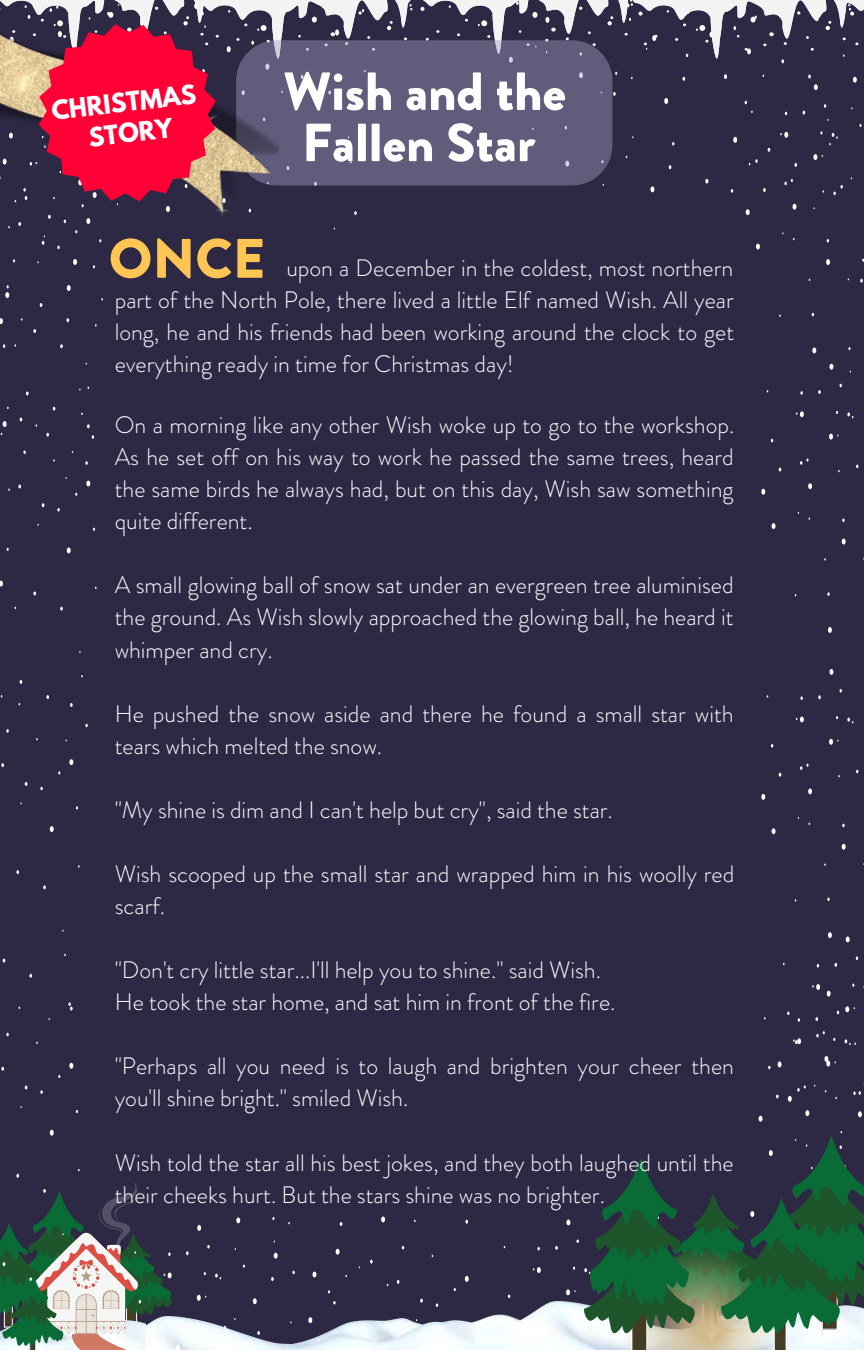
<style>
.page{position:relative;width:864px;height:1350px;background:#2d2944}
.page>*{position:absolute;margin:0;border:0;box-sizing:border-box;transform-origin:0 0}
.t1{font:900 55.35px "Brandon Grotesque";color:#ffc655}
.t2{font:900 53.55px/51.3px "Brandon Grotesque";color:#fff;text-align:center}
.t3{font:300 23.85px/31.9px "Brandon Grotesque";color:#fff}
.t4{font:700 23.4px/30.8px "League Spartan";color:#fff;text-align:center}
</style>
<div class="page">
<svg style="left:354px;top:211px;width:3px;height:4px"></svg>
<svg style="left:794px;top:163px;width:3px;height:4px"></svg>
<svg style="left:705px;top:179px;width:3px;height:5px"></svg>
<svg style="left:650px;top:186px;width:4px;height:6px"></svg>
<svg style="left:613px;top:92px;width:3px;height:4px"></svg>
<svg style="left:733px;top:137px;width:4px;height:6px"></svg>
<svg style="left:664px;top:98px;width:4px;height:6px"></svg>
<svg style="left:1px;top:1067px;width:3px;height:4px"></svg>
<svg style="left:69px;top:1063px;width:4px;height:6px"></svg>
<svg style="left:50px;top:1130px;width:4px;height:6px"></svg>
<svg style="left:40px;top:1090px;width:3px;height:4px"></svg>
<svg style="left:759px;top:1116px;width:4px;height:6px"></svg>
<svg style="left:827px;top:991px;width:4px;height:6px"></svg>
<svg style="left:805px;top:1110px;width:4px;height:6px"></svg>
<svg style="left:555px;top:1246px;width:3px;height:4px"></svg>
<svg style="left:533px;top:1267px;width:8px;height:6px"></svg>
<img style="left:474px;top:1302px;width:92px;height:48px">
<img style="left:170px;top:1317px;width:304px;height:33px">
<svg style="left:46px;top:695px;width:3px;height:4px"></svg>
<svg style="left:86px;top:481px;width:4px;height:5px"></svg>
<svg style="left:67px;top:547px;width:4px;height:6px"></svg>
<svg style="left:57px;top:508px;width:3px;height:4px"></svg>
<svg style="left:60px;top:607px;width:3px;height:4px"></svg>
<svg style="left:0;top:581px;width:3px;height:6px"></svg>
<svg style="left:87px;top:424px;width:3px;height:4px"></svg>
<svg style="left:3px;top:421px;width:4px;height:6px"></svg>
<svg style="left:68px;top:1002px;width:5px;height:9px"></svg>
<svg style="left:1px;top:763px;width:3px;height:4px"></svg>
<svg style="left:69px;top:759px;width:4px;height:6px"></svg>
<svg style="left:50px;top:826px;width:4px;height:6px"></svg>
<svg style="left:43px;top:885px;width:3px;height:4px"></svg>
<svg style="left:16px;top:870px;width:3px;height:4px"></svg>
<svg style="left:70px;top:703px;width:3px;height:4px"></svg>
<svg style="left:6px;top:729px;width:3px;height:4px"></svg>
<svg style="left:812px;top:348px;width:4px;height:5px"></svg>
<svg style="left:860px;top:279px;width:3px;height:4px"></svg>
<svg style="left:749px;top:159px;width:9px;height:6px"></svg>
<svg style="left:763px;top:188px;width:3px;height:4px"></svg>
<svg style="left:746px;top:209px;width:4px;height:6px"></svg>
<svg style="left:833px;top:185px;width:10px;height:10px"></svg>
<svg style="left:814px;top:84px;width:4px;height:6px"></svg>
<svg style="left:826px;top:259px;width:4px;height:6px"></svg>
<svg style="left:756px;top:244px;width:4px;height:6px"></svg>
<svg style="left:829px;top:133px;width:9px;height:12px"></svg>
<svg style="left:813px;top:154px;width:10px;height:6px"></svg>
<svg style="left:793px;top:204px;width:3px;height:6px"></svg>
<svg style="left:780px;top:132px;width:8px;height:6px"></svg>
<svg style="left:784px;top:179px;width:9px;height:6px"></svg>
<svg style="left:85px;top:461px;width:3px;height:4px"></svg>
<svg style="left:60px;top:344px;width:3px;height:4px"></svg>
<svg style="left:33px;top:329px;width:3px;height:4px"></svg>
<svg style="left:828px;top:627px;width:4px;height:6px"></svg>
<svg style="left:827px;top:592px;width:3px;height:4px"></svg>
<svg style="left:818px;top:390px;width:3px;height:4px"></svg>
<svg style="left:761px;top:489px;width:4px;height:6px"></svg>
<svg style="left:829px;top:364px;width:4px;height:6px"></svg>
<svg style="left:800px;top:391px;width:3px;height:4px"></svg>
<svg style="left:842px;top:539px;width:4px;height:6px"></svg>
<svg style="left:772px;top:523px;width:4px;height:6px"></svg>
<svg style="left:847px;top:412px;width:6px;height:6px"></svg>
<svg style="left:829px;top:434px;width:10px;height:6px"></svg>
<svg style="left:808px;top:483px;width:4px;height:6px"></svg>
<svg style="left:796px;top:411px;width:8px;height:6px"></svg>
<svg style="left:800px;top:458px;width:9px;height:7px"></svg>
<svg style="left:828px;top:932px;width:4px;height:6px"></svg>
<svg style="left:818px;top:695px;width:3px;height:4px"></svg>
<svg style="left:761px;top:794px;width:4px;height:6px"></svg>
<svg style="left:829px;top:669px;width:4px;height:6px"></svg>
<svg style="left:842px;top:844px;width:4px;height:6px"></svg>
<svg style="left:772px;top:828px;width:4px;height:6px"></svg>
<svg style="left:847px;top:718px;width:6px;height:5px"></svg>
<svg style="left:829px;top:739px;width:10px;height:6px"></svg>
<svg style="left:808px;top:788px;width:4px;height:6px"></svg>
<svg style="left:796px;top:717px;width:8px;height:5px"></svg>
<svg style="left:800px;top:764px;width:9px;height:6px"></svg>
<svg style="left:793px;top:1038px;width:8px;height:6px"></svg>
<svg style="left:778px;top:1061px;width:4px;height:6px"></svg>
<svg style="left:846px;top:936px;width:4px;height:6px"></svg>
<svg style="left:858px;top:1111px;width:4px;height:6px"></svg>
<svg style="left:788px;top:1085px;width:18px;height:17px"></svg>
<svg style="left:845px;top:1039px;width:11px;height:6px"></svg>
<svg style="left:853px;top:1084px;width:11px;height:11px"></svg>
<svg style="left:845px;top:1006px;width:10px;height:6px"></svg>
<svg style="left:824px;top:1056px;width:12px;height:11px"></svg>
<svg style="left:812px;top:984px;width:8px;height:6px"></svg>
<svg style="left:816px;top:1031px;width:9px;height:6px"></svg>
<svg style="left:465px;top:1276px;width:4px;height:6px"></svg>
<svg style="left:445px;top:1343px;width:4px;height:6px"></svg>
<svg style="left:313px;top:1272px;width:3px;height:5px"></svg>
<svg style="left:271px;top:1277px;width:3px;height:4px"></svg>
<svg style="left:253px;top:1298px;width:4px;height:6px"></svg>
<svg style="left:197px;top:1225px;width:4px;height:6px"></svg>
<svg style="left:336px;top:1249px;width:4px;height:6px"></svg>
<svg style="left:274px;top:1253px;width:4px;height:6px"></svg>
<svg style="left:257px;top:1331px;width:3px;height:4px"></svg>
<svg style="left:236px;top:1217px;width:4px;height:6px"></svg>
<svg style="left:381px;top:1216px;width:4px;height:6px"></svg>
<svg style="left:215px;top:1274px;width:6px;height:5px"></svg>
<svg style="left:197px;top:1295px;width:9px;height:6px"></svg>
<svg style="left:176px;top:1344px;width:4px;height:6px"></svg>
<svg style="left:134px;top:1182px;width:42px;height:151px"></svg>
<svg style="left:420px;top:1299px;width:3px;height:4px"></svg>
<svg style="left:308px;top:1317px;width:4px;height:6px"></svg>
<svg style="left:337px;top:0;width:288px;height:79px"></svg>
<svg style="left:478px;top:20px;width:9px;height:6px"></svg>
<svg style="left:625px;top:0;width:232px;height:81px"></svg>
<svg style="left:843px;top:0;width:21px;height:69px"></svg>
<svg style="left:566px;top:1136px;width:298px;height:214px"></svg>
<div style="left:236px;top:40px;width:376px;height:145px;background:#615c7c;border-radius:41px"></div>
<img style="left:0;top:0;width:337px;height:325px">
<svg style="left:0;top:0;width:228px;height:249px"></svg>
<svg style="left:0;top:1189px;width:170px;height:161px"></svg>
<p class="t4" style="left:50px;top:99px;width:147px;rotate:-7deg">CHRISTMAS<br>STORY</p>
<h2 class="t2" style="left:283px;top:66px;width:284px">Wish and the<br>Fallen Star</h2>
<h1 class="t1" style="left:109px;top:220px;width:158px">ONCE</h1>
<p class="t3" style="left:115px;top:252px;width:621px;text-align:justify;text-indent:172px">upon a December in the coldest, most northern part of the North Pole, there lived a little Elf named Wish. All year long, he and his friends had been working around the clock to get everything ready in time for Christmas day!</p>
<p class="t3" style="left:115px;top:409px;width:621px;text-align:justify">On a morning like any other Wish woke up to go to the workshop.<br>As he set off on his way to work he passed the same trees, heard the same birds he always had, but on this day, Wish saw something quite different.</p>
<p class="t3" style="left:115px;top:569px;width:620px;text-align:justify">A small glowing ball of snow sat under an evergreen tree aluminised the ground. As Wish slowly approached the glowing ball, he heard it whimper and cry.</p>
<p class="t3" style="left:115px;top:698px;width:620px">He pushed the snow aside and there he found a small star with tears which melted the snow.</p>
<p class="t3" style="left:115px;top:794px;width:500px">"My shine is dim and I can't help but cry", said the star.</p>
<p class="t3" style="left:115px;top:858px;width:621px">Wish scooped up the small star and wrapped him in his woolly red scarf.</p>
<p class="t3" style="left:115px;top:954px;width:502px">"Don't cry little star...I'll help you to shine." said Wish.<br>He took the star home, and sat him in front of the fire.</p>
<p class="t3" style="left:115px;top:1050px;width:621px">"Perhaps all you need is to laugh and brighten your cheer then you'll shine bright." smiled Wish.</p>
<p class="t3" style="left:115px;top:1147px;width:620px">Wish told the star all his best jokes, and they both laughed until the their cheeks hurt. But the stars shine was no brighter.</p>
</div>
